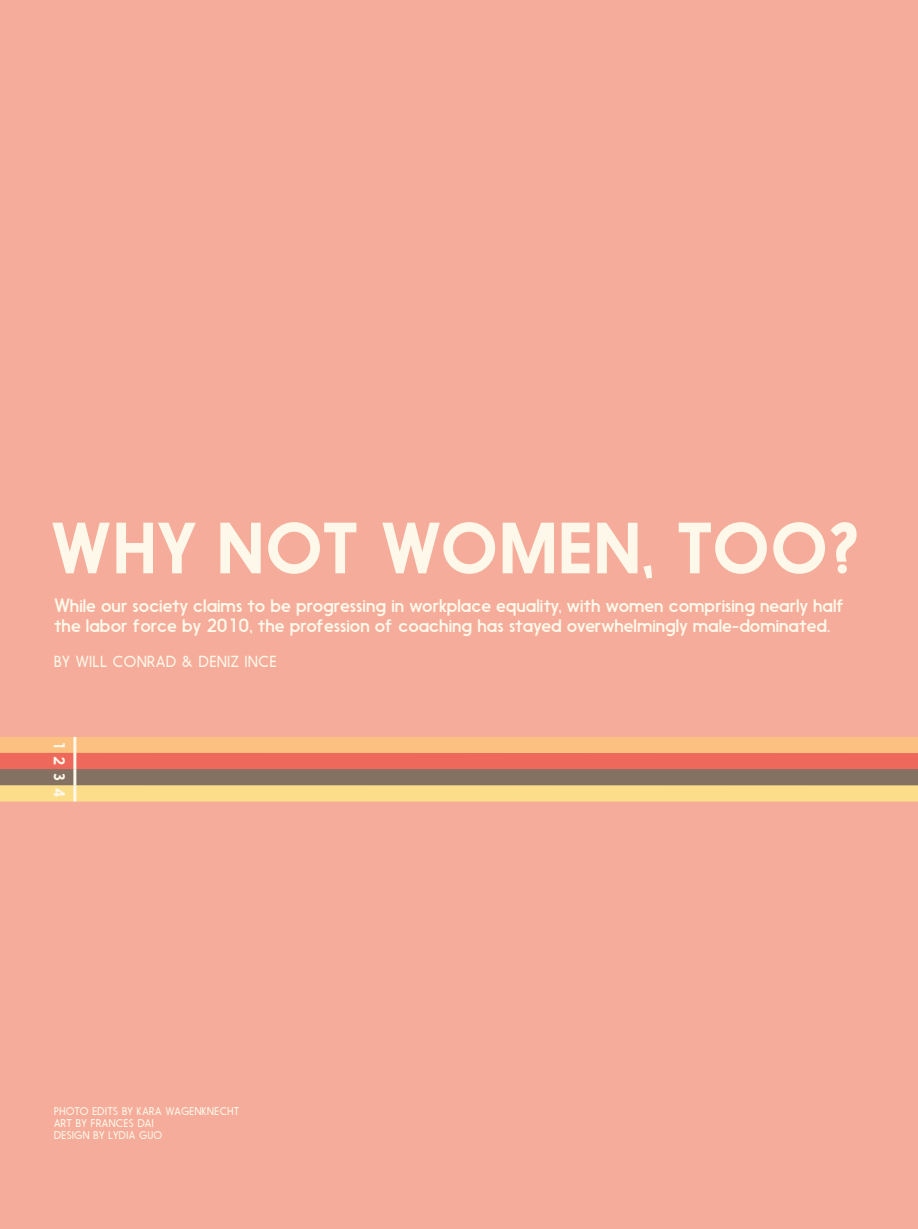
<style>
.page{position:relative;width:918px;height:1229px;background:#fff}
.page>*{position:absolute;margin:0;border:0;box-sizing:border-box;transform-origin:0 0}
.t1{font:500 67.5px "Nanami";color:#fdf8e9}
.t2{font:18px/19.5px "Nanami";color:#fef9ea}
.t3{font:300 15px "Nanami";letter-spacing:.05em;color:#fdf8e9}
.t4{font:500 15px "Nanami";color:#fdf8e9}
.t5{font:300 10.5px "Nanami";letter-spacing:.04em;color:#fdf8e9}
</style>
<div class="page">
<div style="left:0;top:0;width:918px;height:1228px;background:#f6ac9a"></div>
<div style="left:0;top:737px;width:918px;height:16px;background:#fcc080"></div>
<svg style="left:0;top:769px;width:918px;height:32px;background:#bfa675"></svg>
<div style="left:0;top:753px;width:918px;height:16px;background:#ee695c"></div>
<hr style="left:73px;top:737px;width:3px;height:16px;background:#fdf8e9">
<hr style="left:73px;top:753px;width:3px;height:16px;background:#fdf8e9">
<hr style="left:73px;top:769px;width:3px;height:16px;background:#fdf8e9">
<hr style="left:73px;top:785px;width:3px;height:16px;background:#fdf8e9">
<p class="t1" style="left:50px;top:507px;width:811px">WHY NOT WOMEN, TOO?</p>
<p class="t2" style="left:54px;top:596px;width:792px">While our society claims to be progressing in workplace equality, with women comprising nearly half the labor force by 2010, the profession of coaching has stayed overwhelmingly male-dominated.</p>
<p class="t3" style="left:54px;top:653px;width:224px">BY WILL CONRAD &amp; DENIZ INCE</p>
<p class="t4" style="left:69px;top:741px;width:26px;rotate:90deg">1 2</p>
<p class="t4" style="left:69px;top:772px;width:10px;rotate:90deg">3</p>
<p class="t4" style="left:69px;top:788px;width:10px;rotate:90deg">4</p>
<p class="t5" style="left:54px;top:1105px;width:187px">PHOTO EDITS BY KARA WAGENKNECHT</p>
<p class="t5" style="left:54px;top:1117px;width:101px">ART BY FRANCES DAI</p>
<p class="t5" style="left:54px;top:1129px;width:110px">DESIGN BY LYDIA GUO</p>
</div>
